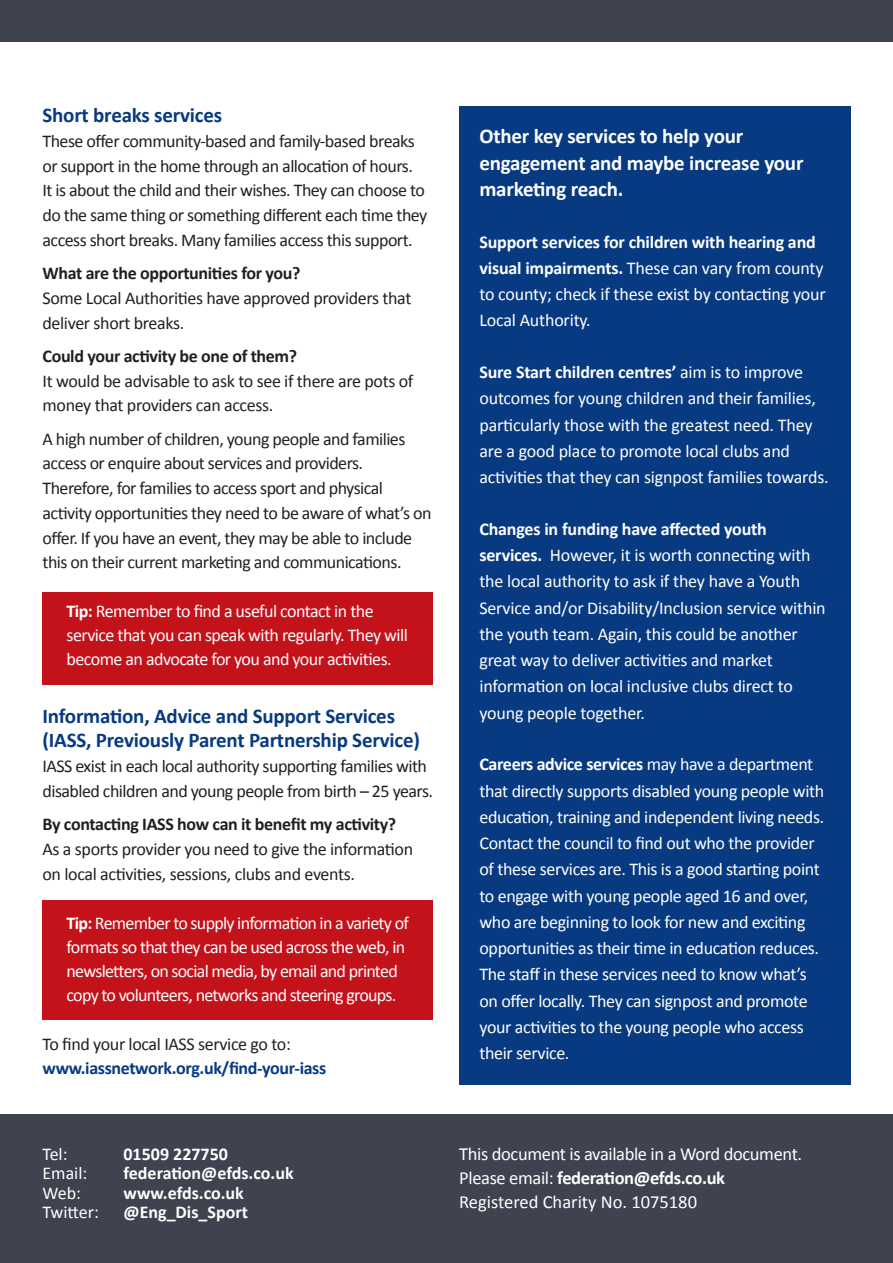
<style>
.page{position:relative;width:893px;height:1263px;background:#fff}
.page>*{position:absolute;margin:0;border:0;box-sizing:border-box;transform-origin:0 0}
.Body_Text{font:700 21px/24.8px "Calibri";letter-spacing:-.01em;color:#073a81}
.Body_Text-2{font:700 21px/26.2px "Calibri";letter-spacing:-.01em;color:#fff}
.t1{font:18.6px/24.2px "Calibri";letter-spacing:-.02em;color:#fff}
.Body_Text-3{font:18px/26.2px "Calibri";letter-spacing:-.02em;color:#fff}
.Body_Text-4{font:18px/24.8px "Calibri";letter-spacing:-.03em;color:#231f20}
.Body_Text-5{font:18px/24px "Calibri";letter-spacing:-.04em;color:#fff}
.Body_Text-6{font:700 18px/24px "Calibri";letter-spacing:-.02em;color:#073a81}
.t2{font:700 18px "Calibri";color:#fff}
.s1{font-weight:700}
.s2{font-weight:400;color:#231f20}
</style>
<div class="page">
<div style="left:43px;top:592px;width:390px;height:93px;background:#c4121a"></div>
<div style="left:43px;top:901px;width:390px;height:119px;background:#c4121a"></div>
<div style="left:459px;top:106px;width:391px;height:978px;background:#073a81"></div>
<div style="left:0;top:0;width:893px;height:42px;background:#3f424f"></div>
<div style="left:0;top:1114px;width:893px;height:149px;background:#3f424f"></div>
<p class="Body_Text" style="left:43px;top:102px;width:181px">Short breaks services</p>
<p class="Body_Text-4" style="left:43px;top:128px;width:386px">These offer community-based and family-based breaks or support in the home through an allocation of hours.<br>It is about the child and their wishes. They can choose to do the same thing or something different each time they access short breaks. Many families access this support.</p>
<p class="Body_Text-4" style="left:43px;top:260px;width:370px"><span class="s1">What are the opportunities for you?<br></span>Some Local Authorities have approved providers that deliver short breaks.</p>
<p class="Body_Text-4" style="left:43px;top:343px;width:372px"><span class="s1">Could your activity be one of them?<br></span>It would be advisable to ask to see if there are pots of money that providers can access.</p>
<p class="Body_Text-4" style="left:43px;top:425px;width:390px">A high number of children, young people and families access or enquire about services and providers.<br>Therefore, for families to access sport and physical activity opportunities they need to be aware of what’s on offer. If you have an event, they may be able to include this on their current marketing and communications.</p>
<p class="Body_Text-3" style="left:67px;top:598px;width:343px;line-height:24px"><span class="s1">Tip:</span> Remember to find a useful contact in the service that you can speak with regularly. They will become an advocate for you and your activities.</p>
<p class="Body_Text" style="left:43px;top:702px;width:379px">Information, Advice and Support Services (IASS, Previously Parent Partnership Service)</p>
<p class="Body_Text-4" style="left:43px;top:753px;width:392px">IASS exist in each local authority supporting families with disabled children and young people from birth – 25 years.</p>
<p class="Body_Text-4" style="left:43px;top:811px;width:372px"><span class="s1">By contacting IASS how can it benefit my activity?<br></span>As a sports provider you need to give the information on local activities, sessions, clubs and events.</p>
<p class="Body_Text-5" style="left:67px;top:910px;width:344px"><span class="s1">Tip:</span> Remember to supply information in a variety of formats so that they can be used across the web, in newsletters, on social media, by email and printed copy to volunteers, networks and steering groups.</p>
<p class="Body_Text-6" style="left:43px;top:1031px;width:285px"><span class="s2">To find your local IASS service go to: </span>www.iassnetwork.org.uk/find-your-iass</p>
<p class="Body_Text-2" style="left:479px;top:122px;width:326px">Other key services to help your engagement and maybe increase your marketing reach.</p>
<p class="Body_Text-3" style="left:479px;top:228px;width:348px"><span class="s1">Support services for children with hearing and visual impairments.</span> These can vary from county to county; check if these exist by contacting your Local Authority.</p>
<p class="Body_Text-3" style="left:479px;top:358px;width:351px"><span class="s1">Sure Start children centres’</span> aim is to improve outcomes for young children and their families, particularly those with the greatest need. They are a good place to promote local clubs and activities that they can signpost families towards.</p>
<p class="Body_Text-3" style="left:479px;top:515px;width:348px"><span class="s1">Changes in funding have affected youth services.</span> However, it is worth connecting with the local authority to ask if they have a Youth Service and/or Disability/Inclusion service within the youth team. Again, this could be another great way to deliver activities and market information on local inclusive clubs direct to young people together.</p>
<p class="Body_Text-3" style="left:479px;top:750px;width:346px"><span class="s1">Careers advice services</span> may have a department that directly supports disabled young people with education, training and independent living needs.<br>Contact the council to find out who the provider of these services are. This is a good starting point to engage with young people aged 16 and over, who are beginning to look for new and exciting opportunities as their time in education reduces.<br>The staff in these services need to know what’s on offer locally. They can signpost and promote your activities to the young people who access their service.</p>
<p class="Body_Text-3" style="left:43px;top:1140px;width:27px">Tel:</p>
<p class="t2" style="left:124px;top:1143px;width:106px">01509 227750</p>
<p class="Body_Text-3" style="left:43px;top:1159px;width:46px">Email:</p>
<p class="t2" style="left:124px;top:1162px;width:172px">federation@efds.co.uk</p>
<p class="Body_Text-3" style="left:43px;top:1179px;width:40px">Web:</p>
<p class="t2" style="left:124px;top:1182px;width:122px">www.efds.co.uk</p>
<p class="Body_Text-3" style="left:43px;top:1198px;width:58px">Twitter:</p>
<p class="t2" style="left:124px;top:1201px;width:126px">@Eng_Dis_Sport</p>
<p class="t1" style="left:459px;top:1140px;width:345px">This document is available in a Word document.<br>Please email: <span class="s1">federation@efds.co.uk<br></span>Registered Charity No. 1075180</p>
</div>
